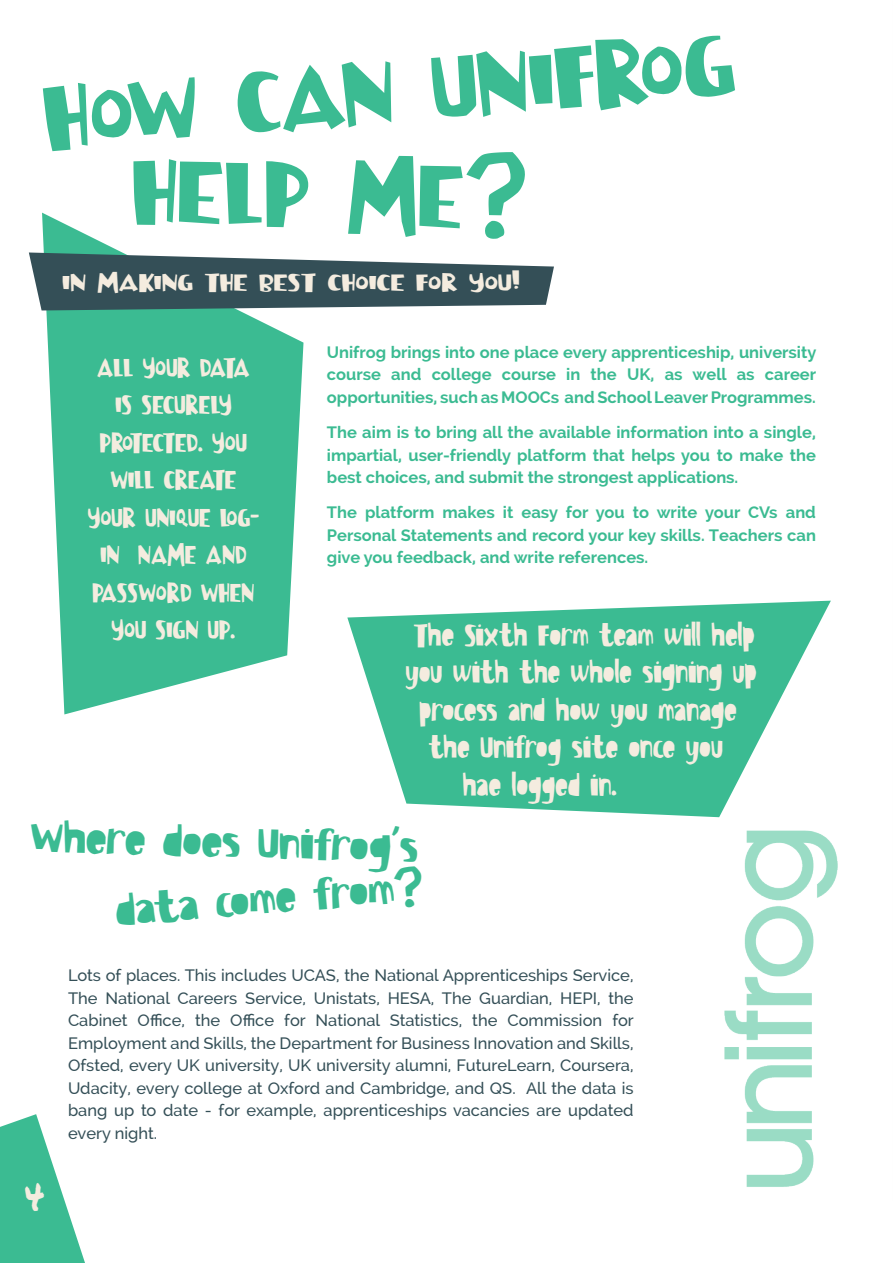
<style>
.page{position:relative;width:893px;height:1263px;background:#fff}
.page>*{position:absolute;margin:0;border:0;box-sizing:border-box;transform-origin:0 0}
.t1{font:90px "Bowreghuldemo";color:#3bbb92;scale:1.1 1}
.t2{font:42px "Bowreghuldemo";color:#3bbb92;scale:1.1 1}
.t3{font:36px "Permanent Marker";color:#f4ecdf}
.t4{font:30px "Bowreghuldemo";color:#f4ecdf;scale:.94 1}
.t5{font:26.25px/37.5px "Bowreghuldemo";color:#f4ecdf;text-align:center;scale:.94 1}
.t6{font:24px "Bowreghuldemo";color:#f4ecdf;scale:1.25 1}
.t7{font:500 16.5px/22.5px "Raleway";color:#344f57;text-align:justify}
.t8{font:700 16.5px/22.5px "Raleway";color:#3bbb92;text-align:justify}
</style>
<div class="page">
<hr style="left:892px;top:0;width:1px;height:1263px;background:#f4ecdf">
<svg style="left:892px;top:0;width:1px;height:1201px"></svg>
<svg style="left:0;top:1114px;width:85px;height:149px"></svg>
<svg style="left:42px;top:213px;width:261px;height:501px;fill:#3bbb92"></svg>
<svg style="left:347px;top:601px;width:484px;height:216px;fill:#3bbb92"></svg>
<svg style="left:29px;top:252px;width:525px;height:58px"></svg>
<img style="left:725px;top:830px;width:113px;height:357px">
<h1 class="t1" style="left:41px;top:69px;width:632px;rotate:-5deg">HOW CAN UNIFROG</h1>
<h1 class="t1" style="left:134px;top:139px;width:361px;rotate:1deg">HELP ME?</h1>
<h3 class="t6" style="left:63px;top:269px;width:367px">IN MAKING THE BEST CHOICE FOR YOU!</h3>
<p class="t8" style="left:327px;top:341px;width:491px">Unifrog brings into one place every apprenticeship, university course and college course in the UK, as well as career opportunities, such as MOOCs and School Leaver Programmes.</p>
<p class="t8" style="left:327px;top:421px;width:491px">The aim is to bring all the available information into a single, impartial, user-friendly platform that helps you to make the best choices, and submit the strongest applications.</p>
<p class="t8" style="left:327px;top:501px;width:491px">The platform makes it easy for you to write your CVs and Personal Statements and record your key skills. Teachers can give you feedback, and write references.</p>
<h3 class="t5" style="left:88px;top:349px;width:184px">ALL YOUR DATA<br>IS SECURELY<br>PROTECTED. YOU<br>WILL CREATE<br>YOUR UNIQUE LOG-<br>IN NAME AND<br>PASSWORD WHEN<br>YOU SIGN UP.</h3>
<h3 class="t4" style="left:414px;top:617px;width:364px">The Sixth Form team will help</h3>
<h3 class="t4" style="left:406px;top:655px;width:376px">you with the whole signing up</h3>
<h3 class="t4" style="left:420px;top:692px;width:339px">process and how you manage</h3>
<h3 class="t4" style="left:429px;top:730px;width:314px">the Unifrog site once you</h3>
<h3 class="t4" style="left:463px;top:767px;width:166px">hae logged in.</h3>
<h2 class="t2" style="left:31px;top:815px;width:355px;rotate:1deg">Where does Unifrog’s</h2>
<h2 class="t2" style="left:115px;top:885px;width:282px;rotate:-4deg">data come from?</h2>
<h3 class="t3" style="left:24px;top:1170px;width:22px">4</h3>
<p class="t7" style="left:68px;top:964px;width:567px">Lots of places. This includes UCAS, the National Apprenticeships Service, The National Careers Service, Unistats, HESA, The Guardian, HEPI, the Cabinet Office, the Office for National Statistics, the Commission for Employment and Skills, the Department for Business Innovation and Skills, Ofsted, every UK university, UK university alumni, FutureLearn, Coursera, Udacity, every college at Oxford and Cambridge, and QS. All the data is bang up to date - for example, apprenticeships vacancies are updated every night.</p>
</div>
